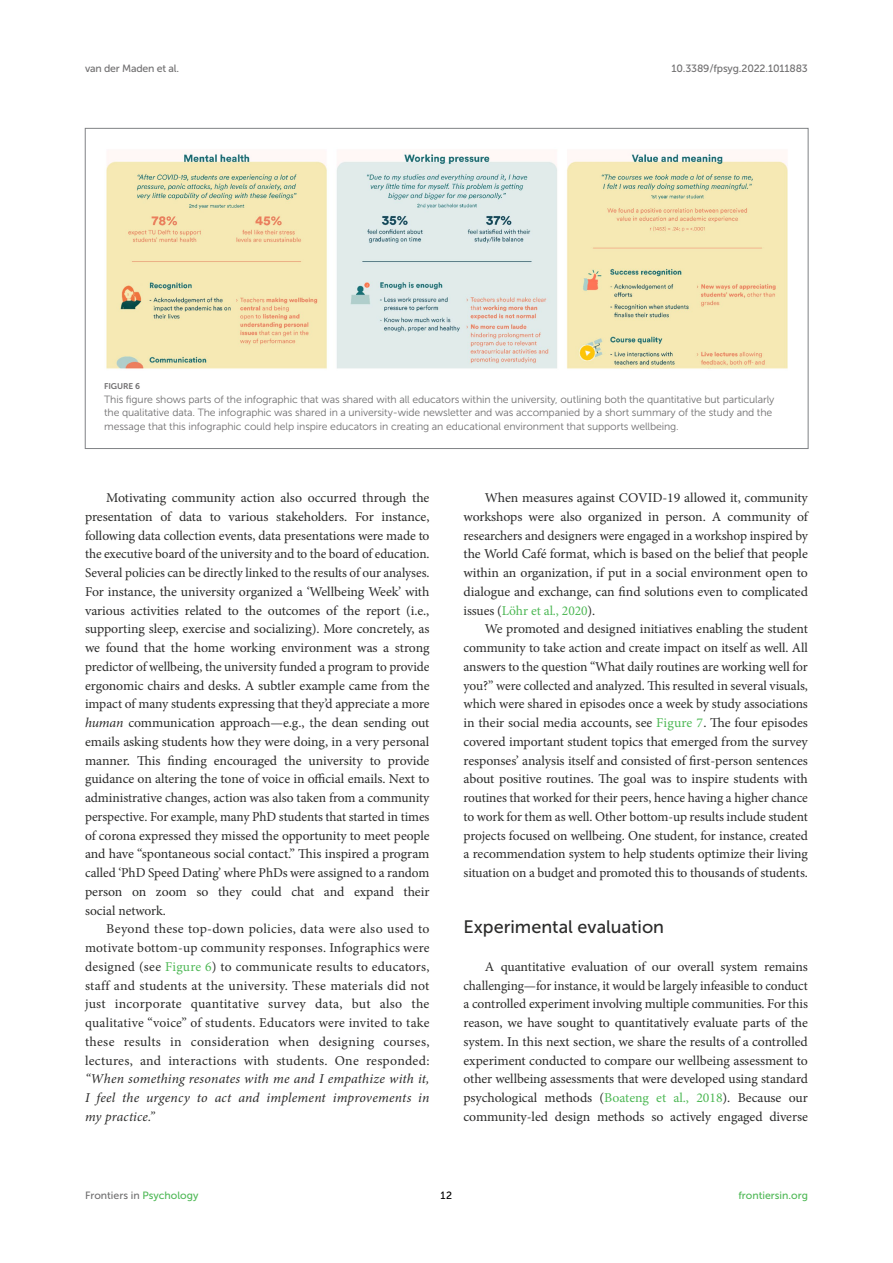
<style>
.page{position:relative;width:893px;height:1263px;background:#fff}
.page>*{position:absolute;margin:0;border:0;box-sizing:border-box;transform-origin:0 0}
.HEAD_2{font:18px "Museo Sans 500";color:#2b2b2a}
.TEXT{font:13.5px/18.8px "Minion Pro";letter-spacing:-.005em;color:#2b2b2a;text-align:justify}
.TEXT_FLUSH{font:13.5px/18.8px "Minion Pro";letter-spacing:-.005em;color:#2b2b2a;text-align:justify}
.FIG_LEG{font:10.5px/13.5px "Museo Sans 300";letter-spacing:-.01em;color:#706f70}
.t1{font:10.5px "Museo Sans 500";letter-spacing:-.015em;color:#706f70}
.t2{font:10.5px "Museo Sans 500";color:#4eb855}
.t3{font:10.5px "Museo Sans 500";color:#000}
.FIG_HD{font:8.25px "Museo Sans 700";letter-spacing:-.01em;color:#706f70}
.s1{font-style:italic}
.s2{color:#4eb855}
</style>
<div class="page">
<img style="left:106px;top:151px;width:682px;height:218px">
<p class="t1" style="left:85px;top:63px;width:96px">van der Maden et al.</p>
<p class="t1" style="left:672px;top:63px;width:138px">10.3389/fpsyg.2022.1011883</p>
<p class="FIG_HD" style="left:104px;top:382px;width:37px">FIGURE 6</p>
<p class="FIG_LEG" style="left:104px;top:392px;width:672px">This figure shows parts of the infographic that was shared with all educators within the university, outlining both the quantitative but particularly the qualitative data. The infographic was shared in a university-wide newsletter and was accompanied by a short summary of the study and the message that this infographic could help inspire educators in creating an educational environment that supports wellbeing.</p>
<p class="TEXT" style="left:85px;top:488px;width:346px;text-indent:21px">Motivating community action also occurred through the presentation of data to various stakeholders. For instance, following data collection events, data presentations were made to the executive board of the university and to the board of education.<br>Several policies can be directly linked to the results of our analyses.<br>For instance, the university organized a ‘Wellbeing Week’ with various activities related to the outcomes of the report (i.e., supporting sleep, exercise and socializing). More concretely, as we found that the home working environment was a strong predictor of wellbeing, the university funded a program to provide ergonomic chairs and desks. A subtler example came from the impact of many students expressing that they’d appreciate a more <span class="s1">human</span> communication approach—e.g., the dean sending out emails asking students how they were doing, in a very personal manner. This finding encouraged the university to provide guidance on altering the tone of voice in official emails. Next to administrative changes, action was also taken from a community perspective. For example, many PhD students that started in times of corona expressed they missed the opportunity to meet people and have “spontaneous social contact.” This inspired a program called ‘PhD Speed Dating’ where PhDs were assigned to a random person on zoom so they could chat and expand their social network.</p>
<p class="TEXT" style="left:85px;top:920px;width:346px;text-indent:21px">Beyond these top-down policies, data were also used to motivate bottom-up community responses. Infographics were designed (see <span class="s2">Figure 6</span>) to communicate results to educators, staff and students at the university. These materials did not just incorporate quantitative survey data, but also the qualitative “voice” of students. Educators were invited to take these results in consideration when designing courses, lectures, and interactions with students. One responded: <span class="s1">“When something resonates with me and I empathize with it, I feel the urgency to act and implement improvements in my practice.”</span></p>
<p class="TEXT" style="left:463px;top:488px;width:346px;text-indent:21px">When measures against COVID-19 allowed it, community workshops were also organized in person. A community of researchers and designers were engaged in a workshop inspired by the World Café format, which is based on the belief that people within an organization, if put in a social environment open to dialogue and exchange, can find solutions even to complicated issues (<span class="s2">Löhr et al., 2020</span>).</p>
<p class="TEXT" style="left:463px;top:620px;width:346px;text-indent:21px">We promoted and designed initiatives enabling the student community to take action and create impact on itself as well. All answers to the question “What daily routines are working well for you?” were collected and analyzed. This resulted in several visuals, which were shared in episodes once a week by study associations in their social media accounts, see <span class="s2">Figure 7</span>. The four episodes covered important student topics that emerged from the survey responses’ analysis itself and consisted of first-person sentences about positive routines. The goal was to inspire students with routines that worked for their peers, hence having a higher chance to work for them as well. Other bottom-up results include student projects focused on wellbeing. One student, for instance, created a recommendation system to help students optimize their living situation on a budget and promoted this to thousands of students.</p>
<p class="HEAD_2" style="left:463px;top:917px;width:202px">Experimental evaluation</p>
<p class="TEXT_FLUSH" style="left:463px;top:957px;width:346px;text-indent:21px">A quantitative evaluation of our overall system remains challenging—for instance, it would be largely infeasible to conduct a controlled experiment involving multiple communities. For this reason, we have sought to quantitatively evaluate parts of the system. In this next section, we share the results of a controlled experiment conducted to compare our wellbeing assessment to other wellbeing assessments that were developed using standard psychological methods (<span class="s2">Boateng et al., 2018</span>). Because our community-led design methods so actively engaged diverse</p>
<p class="t1" style="left:85px;top:1190px;width:115px">Frontiers in <span class="s2">Psychology</span></p>
<p class="t3" style="left:441px;top:1190px;width:13px">12</p>
<p class="t2" style="left:738px;top:1190px;width:71px">frontiersin.org</p>
</div>
